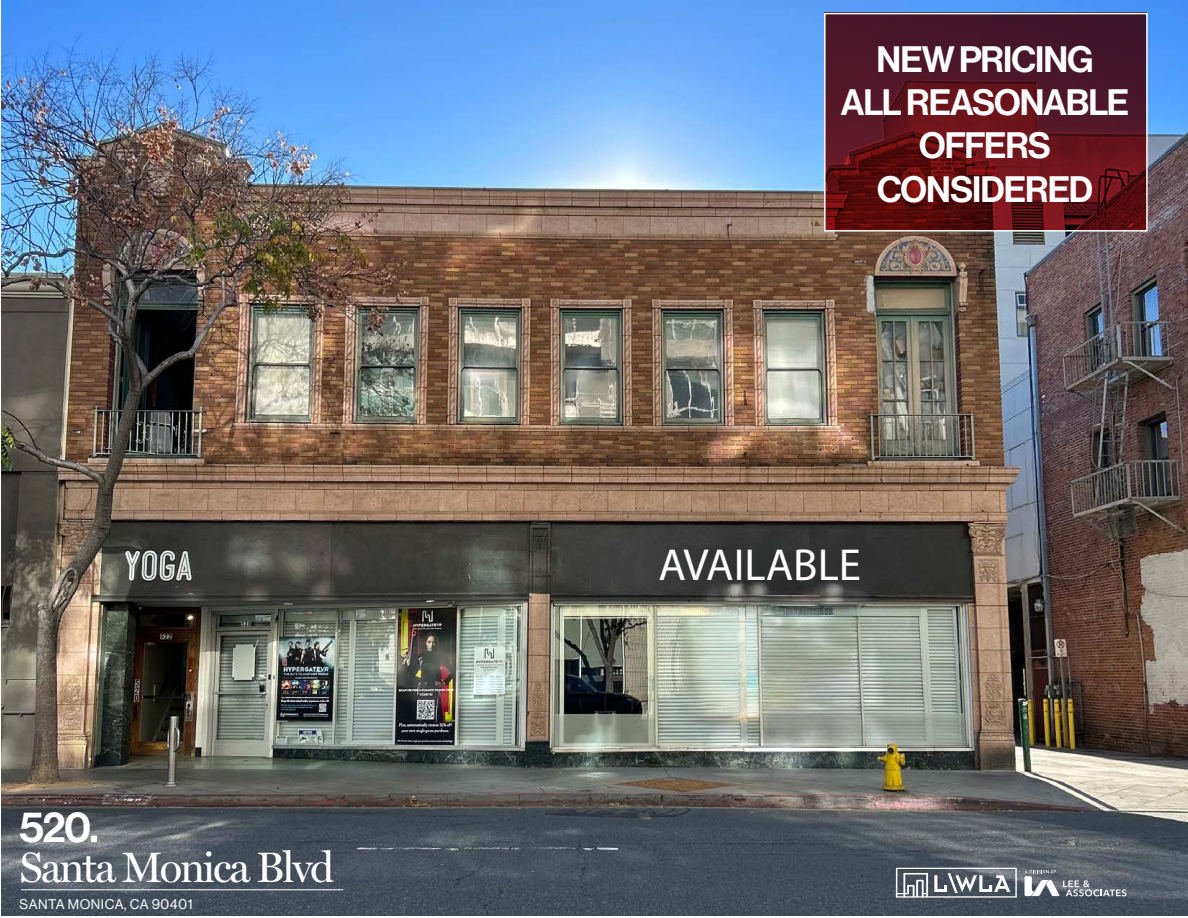
<style>
.page{position:relative;width:1188px;height:918px;background:#fff}
.page>*{position:absolute;margin:0;border:0;box-sizing:border-box;transform-origin:0 0}
.t1{font:45px "Myriad Pro";color:#fff}
.Headline__Left__Script{font:42.75px "Miller Display";letter-spacing:-.05em;color:#fff}
.Headline__Left__All_caps{font:42.75px "N Haas Grotesk DS Pro 65 Md";color:#fff}
.Headline__Left__All_caps-2{font:36px "N Haas Grotesk DS Pro 65 Md";letter-spacing:-.025em;color:#fff}
.Title__Left{font:13.65px "N Haas Grotesk DS Pro 55 Rg";letter-spacing:.04em;color:#fff}
</style>
<div class="page">
<img style="left:2px;top:0;width:1186px;height:915px">
<hr style="left:21px;top:889px;width:322px;height:1px;background:#fff">
<svg style="left:1025px;top:870px;width:101px;height:26px"></svg>
<svg style="left:896px;top:868px;width:121px;height:30px"></svg>
<svg style="left:827px;top:16px;width:318px;height:213px;background:#57131d"></svg>
<div style="left:824px;top:13px;width:324px;height:219px;border:2px solid #fff"></div>
<p class="Headline__Left__All_caps" style="left:20px;top:802px;width:81px">520.</p>
<p class="Headline__Left__Script" style="left:20px;top:842px;width:316px">Santa Monica Blvd</p>
<p class="Title__Left" style="left:20px;top:897px;width:174px">SANTA MONICA, CA 90401</p>
<p class="Headline__Left__All_caps-2" style="left:877px;top:38px;width:219px">NEW PRICING</p>
<p class="Headline__Left__All_caps-2" style="left:841px;top:82px;width:290px">ALL REASONABLE</p>
<p class="Headline__Left__All_caps-2" style="left:919px;top:125px;width:133px">OFFERS</p>
<p class="Headline__Left__All_caps-2" style="left:877px;top:168px;width:218px">CONSIDERED</p>
<p class="t1" style="left:659px;top:538px;width:204px">AVAILABLE</p>
</div>
